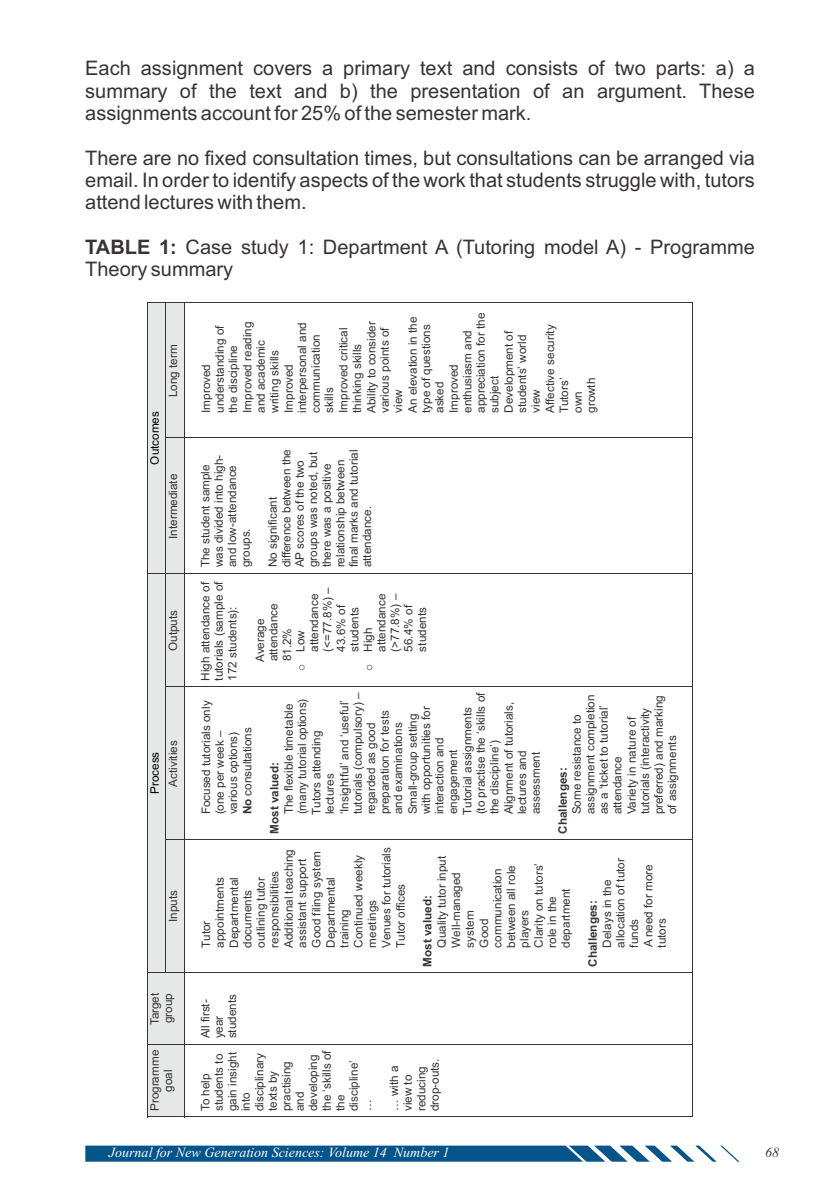
<style>
.page{position:relative;width:840px;height:1191px;background:#fff}
.page>*{position:absolute;margin:0;border:0;box-sizing:border-box;transform-origin:0 0}
.t1{font:20px/22.4px "Arial";color:#383336;text-align:justify}
.t2{font:italic 14px "Times New Roman";color:#fff}
.t3{font:italic 14px "Times New Roman";color:#383336}
.t4{font:11.8px/13.8px "Arial";color:#383336}
.t5{font:700 11.8px "Arial";color:#383336}
.t6{font:11.8px "Arial";color:#000}
.s1{font-weight:700}
.s2{font-family:"Courier New"}
</style>
<div class="page">
<svg style="left:85px;top:1145px;width:654px;height:16px;background:#31729e"></svg>
<div style="left:148px;top:302px;width:37px;height:814px;background:#e6e8e8"></div>
<hr style="left:147px;top:302px;width:1px;height:815px;background:#383336">
<hr style="left:165px;top:302px;width:1px;height:670px;background:#383336">
<svg style="left:148px;top:1116px;width:36px;height:1px"></svg>
<svg style="left:148px;top:972px;width:36px;height:1px"></svg>
<svg style="left:166px;top:839px;width:18px;height:1px"></svg>
<svg style="left:166px;top:686px;width:18px;height:1px"></svg>
<svg style="left:148px;top:573px;width:36px;height:1px"></svg>
<svg style="left:166px;top:437px;width:18px;height:1px"></svg>
<svg style="left:148px;top:302px;width:36px;height:1px"></svg>
<hr style="left:184px;top:302px;width:1px;height:815px;background:#383336">
<hr style="left:185px;top:1116px;width:507px;height:1px;background:#383336">
<hr style="left:692px;top:1044px;width:1px;height:73px;background:#383336">
<hr style="left:185px;top:1043px;width:507px;height:1px;background:#383336">
<hr style="left:692px;top:972px;width:1px;height:71px;background:#383336">
<hr style="left:185px;top:972px;width:507px;height:1px;background:#383336">
<hr style="left:692px;top:839px;width:1px;height:133px;background:#383336">
<hr style="left:185px;top:839px;width:507px;height:1px;background:#383336">
<hr style="left:692px;top:686px;width:1px;height:153px;background:#383336">
<hr style="left:185px;top:686px;width:507px;height:1px;background:#383336">
<hr style="left:692px;top:573px;width:1px;height:113px;background:#383336">
<hr style="left:185px;top:573px;width:507px;height:1px;background:#383336">
<hr style="left:692px;top:438px;width:1px;height:135px;background:#383336">
<hr style="left:185px;top:437px;width:507px;height:1px;background:#383336">
<hr style="left:692px;top:302px;width:1px;height:135px;background:#383336">
<hr style="left:185px;top:302px;width:507px;height:1px;background:#383336">
<h1 class="t1" style="left:85px;top:59px;width:670px">Each assignment covers a primary text and consists of two parts: a) a summary of the text and b) the presentation of an argument. These assignments account for 25% of the semester mark.</h1>
<h1 class="t1" style="left:85px;top:148px;width:670px">There are no fixed consultation times, but consultations can be arranged via email. In order to identify aspects of the work that students struggle with, tutors attend lectures with them.</h1>
<h1 class="t1" style="left:85px;top:238px;width:670px"><span class="s1">TABLE 1:</span> Case study 1: Department A (Tutoring model A) - Programme<br>Theory summary</h1>
<p class="t6" style="left:150px;top:464px;width:55px;rotate:-90deg">Outcomes</p>
<p class="t4" style="left:167px;top:397px;width:54px;rotate:-90deg">Long term</p>
<p class="t4" style="left:167px;top:539px;width:66px;rotate:-90deg">Intermediate</p>
<p class="t4" style="left:167px;top:651px;width:42px;rotate:-90deg">Outputs</p>
<p class="t6" style="left:150px;top:794px;width:44px;rotate:-90deg">Process</p>
<p class="t4" style="left:167px;top:786px;width:48px;rotate:-90deg">Activities</p>
<p class="t4" style="left:167px;top:922px;width:33px;rotate:-90deg">Inputs</p>
<p class="t4" style="left:149px;top:1025px;width:34px;rotate:-90deg">Target group</p>
<p class="t4" style="left:149px;top:1111px;width:63px;text-align:center;rotate:-90deg">Programme goal</p>
<p class="t4" style="left:200px;top:413px;width:102px;rotate:-90deg">Improved understanding of the discipline<br>Improved reading and academic writing skills<br>Improved interpersonal and communication skills<br>Improved critical thinking skills<br>Ability to consider various points of view<br>An elevation in the type of questions asked<br>Improved enthusiasm and appreciation for the subject<br>Development of students’ world view<br>Affective security<br>Tutors’<br>own<br>growth</p>
<p class="t4" style="left:199px;top:567px;width:114px;rotate:-90deg">The student sample was divided into high&shy;and low-attendance groups.</p>
<p class="t4" style="left:267px;top:567px;width:120px;rotate:-90deg">No significant difference between the<br>AP scores of the two groups was noted, but there was a positive relationship between final marks and tutorial attendance.</p>
<p class="t4" style="left:199px;top:680px;width:100px;text-align:justify;rotate:-90deg">High attendance of tutorials (sample of 172 students):</p>
<p class="t4" style="left:308px;top:651px;width:59px;rotate:-90deg">attendance</p>
<p class="t4" style="left:321px;top:651px;width:66px;rotate:-90deg">(&lt;=77.8%) –</p>
<p class="t4" style="left:375px;top:651px;width:59px;rotate:-90deg">attendance</p>
<p class="t4" style="left:389px;top:651px;width:59px;rotate:-90deg">(&gt;77.8%) –</p>
<p class="t4" style="left:402px;top:651px;width:48px;rotate:-90deg">56.4% of</p>
<p class="t4" style="left:416px;top:651px;width:46px;rotate:-90deg">students</p>
<p class="t4" style="left:267px;top:661px;width:59px;rotate:-90deg">attendance</p>
<p class="t4" style="left:335px;top:651px;width:48px;rotate:-90deg">43.6% of</p>
<p class="t4" style="left:348px;top:651px;width:46px;rotate:-90deg">students</p>
<p class="t4" style="left:254px;top:662px;width:45px;rotate:-90deg">Average</p>
<p class="t4" style="left:362px;top:671px;width:45px;rotate:-90deg"><span class="s2">o</span> High</p>
<p class="t4" style="left:281px;top:661px;width:35px;rotate:-90deg">81.2%</p>
<p class="t4" style="left:294px;top:671px;width:42px;rotate:-90deg"><span class="s2">o</span> Low</p>
<p class="t4" style="left:200px;top:814px;width:115px;rotate:-90deg">Focused tutorials only (one per week – various options)<br><span class="s1">No</span> consultations</p>
<p class="t4" style="left:282px;top:814px;width:123px;rotate:-90deg">The flexible timetable (many tutorial options)<br>Tutors attending lectures<br>‘Insightful’ and ‘useful’ tutorials (compulsory) – regarded as good preparation for tests and examinations<br>Small-group setting with opportunities for interaction and engagement<br>Tutorial assignments (to practise the ‘skills of the discipline’)<br>Alignment of tutorials, lectures and assessment</p>
<p class="t5" style="left:269px;top:833px;width:73px;rotate:-90deg">Most valued:</p>
<p class="t4" style="left:570px;top:814px;width:121px;rotate:-90deg">Some resistance to assignment completion as a ‘ticket to tutorial’ attendance<br>Variety in nature of tutorials (interactivity preferred) and marking of assignments</p>
<p class="t5" style="left:557px;top:833px;width:68px;rotate:-90deg">Challenges:</p>
<p class="t4" style="left:200px;top:948px;width:102px;rotate:-90deg">Tutor<br>appointments<br>Departmental documents outlining tutor responsibilities<br>Additional teaching assistant support<br>Good filing system<br>Departmental training<br>Continued weekly meetings<br>Venues for tutorials<br>Tutor offices</p>
<p class="t4" style="left:199px;top:1038px;width:46px;rotate:-90deg">All first&shy;year students</p>
<p class="t4" style="left:435px;top:947px;width:93px;rotate:-90deg">Quality tutor input<br>Well-managed system<br>Good communication between all role players<br>Clarity on tutors’ role in the department</p>
<p class="t5" style="left:423px;top:966px;width:73px;rotate:-90deg">Most valued:</p>
<p class="t4" style="left:199px;top:1111px;width:62px;rotate:-90deg">To help students to gain insight into disciplinary texts by practising and developing the ‘skills of the discipline’ …</p>
<p class="t4" style="left:388px;top:1111px;width:54px;rotate:-90deg">… with a view to reducing drop-outs.</p>
<p class="t4" style="left:601px;top:947px;width:91px;rotate:-90deg">Delays in the allocation of tutor funds<br>A need for more tutors</p>
<p class="t5" style="left:588px;top:966px;width:68px;rotate:-90deg">Challenges:</p>
<p class="t2" style="left:109px;top:1147px;width:342px">Journal for New Generation Sciences: Volume 14 Number 1</p>
<p class="t3" style="left:764px;top:1147px;width:15px">68</p>
</div>
